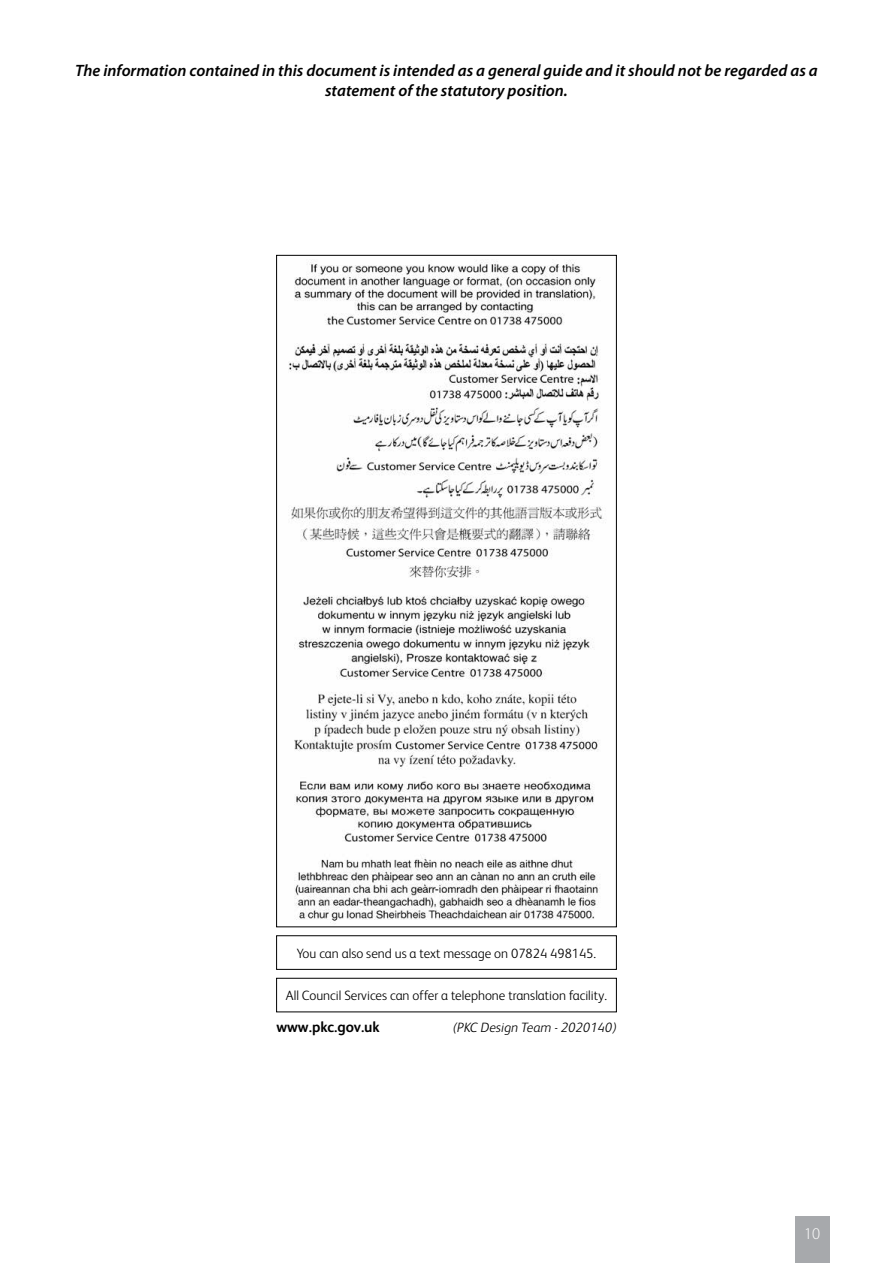
<style>
.page{position:relative;width:893px;height:1263px;background:#fff}
.page>*{position:absolute;margin:0;border:0;box-sizing:border-box;transform-origin:0 0}
.t1{font:italic 600 16.5px/19.8px "Myriad Pro";color:#000;text-align:center}
.t2{font:300 16.5px "Myriad Pro";color:#fff}
.t3{font:700 15px "FS Albert";color:#000}
.t4{font:300 13.5px "FS Albert";color:#000}
.t5{font:italic 300 13.5px "FS Albert";color:#000}
</style>
<div class="page">
<div style="left:795px;top:1216px;width:34px;height:47px;background:#a7a9ac"></div>
<img style="left:289px;top:260px;width:317px;height:663px">
<div style="left:276px;top:978px;width:341px;height:34px;border:1px solid #000"></div>
<p class="t1" style="left:75px;top:60px;width:744px">The information contained in this document is intended as a general guide and it should not be regarded as a statement of the statutory position.</p>
<p class="t4" style="left:297px;top:945px;width:301px">You can also send us a text message on 07824 498145.</p>
<p class="t4" style="left:286px;top:988px;width:323px">All Council Services can offer a telephone translation facility.</p>
<p class="t3" style="left:276px;top:1018px;width:105px">www.pkc.gov.uk</p>
<p class="t5" style="left:453px;top:1020px;width:165px">(PKC Design Team - 2020140)</p>
<p class="t2" style="left:804px;top:1224px;width:18px">10</p>
</div>
